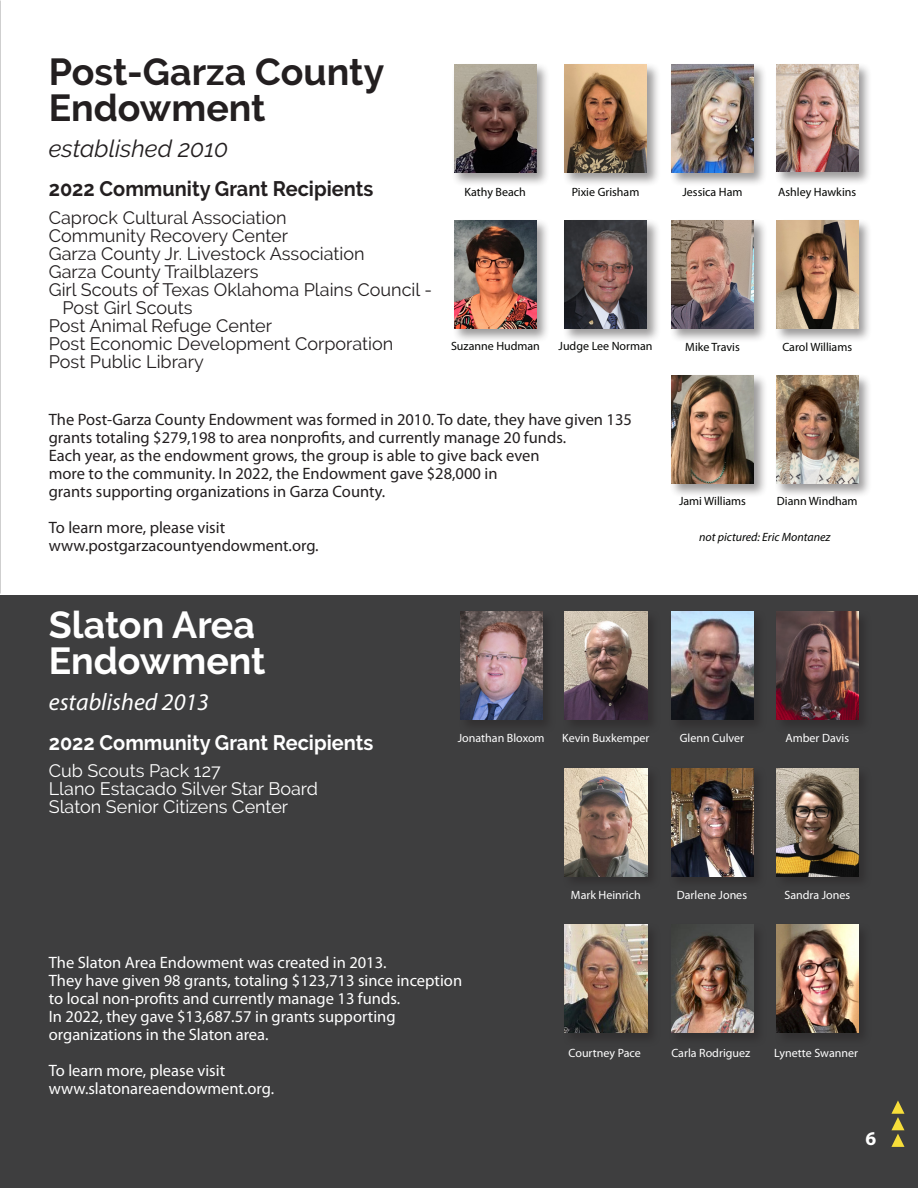
<style>
.page{position:relative;width:918px;height:1188px;background:#fff}
.page>*{position:absolute;margin:0;border:0;box-sizing:border-box;transform-origin:0 0}
.t1{font:700 37.5px "Raleway";color:#231f20}
.t2{font:700 37.5px "Raleway";color:#fff}
.t3{font:italic 24px "Raleway";color:#231f20}
.t4{font:italic 24px "Myriad Pro";color:#fff}
.t5{font:700 21px "Raleway";color:#231f20;scale:.95 1}
.t6{font:700 21px "Raleway";color:#fff;scale:.95 1}
.t7{font:700 19.5px "Myriad Pro";color:#fff}
.t8{font:18px/18px "Raleway";color:#231f20}
.t9{font:18px "Raleway";color:#fff}
.t10{font:16.5px/18px "Myriad Pro";color:#231f20}
.t11{font:16.5px "Myriad Pro";color:#fff}
.t12{font:12px "Myriad Pro";color:#fff}
.t13{font:12px "Myriad Pro";color:#040503}
.t14{font:italic 12px "Myriad Pro";color:#040503}
</style>
<div class="page">
<div style="left:0;top:596px;width:918px;height:592px;background:#3e3e3f"></div>
<div style="left:774px;top:766px;width:99px;height:124px;background:#231f20;opacity:.45"></div>
<img style="left:776px;top:768px;width:82px;height:108px">
<div style="left:669px;top:766px;width:98px;height:124px;background:#231f20;opacity:.45"></div>
<img style="left:671px;top:768px;width:82px;height:108px">
<div style="left:562px;top:766px;width:99px;height:124px;background:#231f20;opacity:.45"></div>
<img style="left:565px;top:768px;width:82px;height:108px">
<div style="left:774px;top:922px;width:99px;height:125px;background:#231f20;opacity:.45"></div>
<img style="left:776px;top:925px;width:82px;height:108px">
<div style="left:669px;top:922px;width:98px;height:125px;background:#3a3a3b"></div>
<img style="left:671px;top:925px;width:82px;height:108px">
<div style="left:562px;top:922px;width:99px;height:125px;background:#231f20;opacity:.45"></div>
<img style="left:565px;top:925px;width:82px;height:108px">
<div style="left:774px;top:609px;width:99px;height:125px;background:#231f20;opacity:.45"></div>
<img style="left:776px;top:612px;width:82px;height:108px">
<div style="left:669px;top:609px;width:98px;height:125px;background:#231f20;opacity:.45"></div>
<img style="left:671px;top:612px;width:82px;height:108px">
<div style="left:562px;top:609px;width:99px;height:125px;background:#231f20;opacity:.45"></div>
<img style="left:565px;top:612px;width:82px;height:108px">
<div style="left:458px;top:609px;width:99px;height:125px;background:#231f20;opacity:.45"></div>
<img style="left:460px;top:612px;width:82px;height:108px">
<div style="left:774px;top:373px;width:99px;height:125px;background:#231f20;opacity:.45"></div>
<img style="left:776px;top:376px;width:82px;height:108px">
<div style="left:669px;top:373px;width:99px;height:125px;background:#231f20;opacity:.45"></div>
<img style="left:672px;top:376px;width:82px;height:108px">
<div style="left:774px;top:218px;width:99px;height:125px;background:#231f20;opacity:.45"></div>
<img style="left:776px;top:221px;width:82px;height:108px">
<div style="left:669px;top:218px;width:99px;height:125px;background:#231f20;opacity:.45"></div>
<img style="left:672px;top:221px;width:82px;height:108px">
<div style="left:562px;top:218px;width:99px;height:125px;background:#231f20;opacity:.45"></div>
<img style="left:565px;top:221px;width:82px;height:108px">
<div style="left:452px;top:218px;width:99px;height:125px;background:#231f20;opacity:.45"></div>
<img style="left:454px;top:221px;width:83px;height:108px">
<div style="left:774px;top:62px;width:99px;height:123px;background:#231f20;opacity:.45"></div>
<img style="left:776px;top:65px;width:82px;height:107px">
<div style="left:669px;top:62px;width:98px;height:125px;background:#231f20;opacity:.45"></div>
<img style="left:671px;top:65px;width:83px;height:108px">
<div style="left:562px;top:62px;width:99px;height:125px;background:#231f20;opacity:.45"></div>
<img style="left:565px;top:65px;width:82px;height:108px">
<div style="left:452px;top:62px;width:98px;height:125px;background:#231f20;opacity:.45"></div>
<img style="left:454px;top:65px;width:82px;height:108px">
<svg style="left:891px;top:1100px;width:13px;height:47px"></svg>
<p class="t1" style="left:49px;top:50px;width:337px">Post-Garza County</p>
<p class="t1" style="left:49px;top:86px;width:218px">Endowment</p>
<p class="t3" style="left:49px;top:135px;width:181px">established 2010</p>
<p class="t5" style="left:49px;top:177px;width:343px">2022 Community Grant Recipients</p>
<p class="t8" style="left:49px;top:209px;width:239px">Caprock Cultural Association</p>
<p class="t8" style="left:49px;top:227px;width:241px">Community Recovery Center</p>
<p class="t8" style="left:49px;top:245px;width:317px">Garza County Jr. Livestock Association</p>
<p class="t8" style="left:49px;top:263px;width:211px">Garza County Trailblazers</p>
<p class="t8" style="left:63px;top:281px;width:371px;text-indent:-14px">Girl Scouts of Texas Oklahoma Plains Council -<br>Post Girl Scouts</p>
<p class="t8" style="left:49px;top:317px;width:225px">Post Animal Refuge Center</p>
<p class="t8" style="left:49px;top:335px;width:346px">Post Economic Development Corporation</p>
<p class="t8" style="left:49px;top:353px;width:157px">Post Public Library</p>
<p class="t13" style="left:464px;top:184px;width:63px">Kathy Beach</p>
<p class="t13" style="left:572px;top:184px;width:69px">Pixie Grisham</p>
<p class="t13" style="left:682px;top:184px;width:62px">Jessica Ham</p>
<p class="t13" style="left:778px;top:184px;width:80px">Ashley Hawkins</p>
<p class="t13" style="left:451px;top:339px;width:90px">Suzanne Hudman</p>
<p class="t13" style="left:559px;top:339px;width:96px">Judge Lee Norman</p>
<p class="t13" style="left:685px;top:339px;width:56px">Mike Travis</p>
<p class="t13" style="left:782px;top:339px;width:71px">Carol Williams</p>
<p class="t10" style="left:49px;top:410px;width:585px">The Post-Garza County Endowment was formed in 2010. To date, they have given 135 grants totaling $279,198 to area nonprofits, and currently manage 20 funds.</p>
<p class="t10" style="left:49px;top:446px;width:492px">Each year, as the endowment grows, the group is able to give back even</p>
<p class="t10" style="left:49px;top:464px;width:450px">more to the community. In 2022, the Endowment gave $28,000 in</p>
<p class="t10" style="left:49px;top:482px;width:338px">grants supporting organizations in Garza County.</p>
<p class="t10" style="left:49px;top:518px;width:178px">To learn more, please visit</p>
<p class="t10" style="left:49px;top:536px;width:271px">www.postgarzacountyendowment.org.</p>
<p class="t13" style="left:679px;top:494px;width:68px">Jami Williams</p>
<p class="t13" style="left:777px;top:494px;width:82px">Diann Windham</p>
<p class="t14" style="left:699px;top:529px;width:133px">not pictured: Eric Montanez</p>
<p class="t2" style="left:49px;top:603px;width:208px">Slaton Area</p>
<p class="t2" style="left:49px;top:639px;width:218px">Endowment</p>
<p class="t4" style="left:49px;top:687px;width:162px">established 2013</p>
<p class="t6" style="left:49px;top:731px;width:343px">2022 Community Grant Recipients</p>
<p class="t9" style="left:49px;top:760px;width:173px">Cub Scouts Pack 127</p>
<p class="t9" style="left:49px;top:778px;width:271px">Llano Estacado Silver Star Board</p>
<p class="t9" style="left:49px;top:796px;width:241px">Slaton Senior Citizens Center</p>
<p class="t12" style="left:458px;top:731px;width:88px">Jonathan Bloxom</p>
<p class="t12" style="left:562px;top:731px;width:89px">Kevin Buxkemper</p>
<p class="t12" style="left:680px;top:731px;width:66px">Glenn Culver</p>
<p class="t12" style="left:785px;top:731px;width:65px">Amber Davis</p>
<p class="t11" style="left:49px;top:952px;width:339px">The Slaton Area Endowment was created in 2013.</p>
<p class="t11" style="left:49px;top:970px;width:415px">They have given 98 grants, totaling $123,713 since inception</p>
<p class="t11" style="left:49px;top:988px;width:353px">to local non-profits and currently manage 13 funds.</p>
<p class="t11" style="left:49px;top:1006px;width:348px">In 2022, they gave $13,687.57 in grants supporting</p>
<p class="t11" style="left:49px;top:1024px;width:221px">organizations in the Slaton area.</p>
<p class="t11" style="left:49px;top:1060px;width:178px">To learn more, please visit</p>
<p class="t11" style="left:49px;top:1078px;width:227px">www.slatonareaendowment.org.</p>
<p class="t12" style="left:571px;top:888px;width:71px">Mark Heinrich</p>
<p class="t12" style="left:677px;top:888px;width:72px">Darlene Jones</p>
<p class="t12" style="left:784px;top:888px;width:67px">Sandra Jones</p>
<p class="t12" style="left:569px;top:1046px;width:74px">Courtney Pace</p>
<p class="t12" style="left:671px;top:1046px;width:80px">Carla Rodriguez</p>
<p class="t12" style="left:774px;top:1046px;width:85px">Lynette Swanner</p>
<p class="t7" style="left:865px;top:1126px;width:12px">6</p>
</div>
